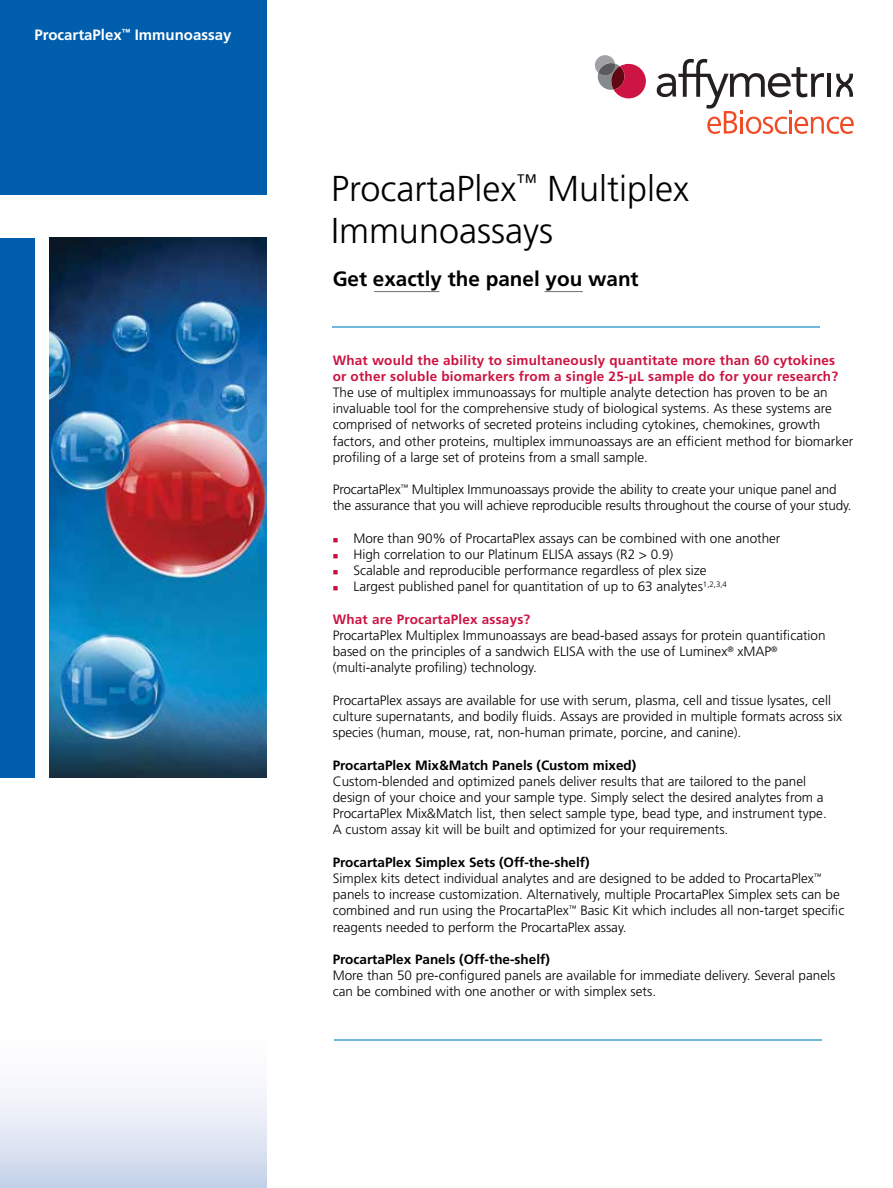
<style>
.page{position:relative;width:893px;height:1188px;background:#fff}
.page>*{position:absolute;margin:0;border:0;box-sizing:border-box;transform-origin:0 0}
.t1{font:300 36px/42px "Frutiger LT Std";color:#000}
.t2{font:700 20.7px "Frutiger LT Std";color:#000}
.t3{font:700 15px "Frutiger LT Std";color:#fff}
.t4{font:300 13.5px/16.2px "Frutiger LT Std";color:#000}
.t5{font:700 13.5px/16.2px "Frutiger LT Std";letter-spacing:.015em;color:#cc1442}
.t6{font:700 13.5px "Frutiger LT Std";color:#000}
.s1{color:#c21339}
.s2{font-weight:700}
</style>
<div class="page">
<div style="left:0;top:0;width:266px;height:195px;background:#005ead"></div>
<div style="left:1px;top:1006px;width:265px;height:182px;background:linear-gradient(to bottom,#fff,#ced9ec)"></div>
<div style="left:0;top:238px;width:35px;height:540px;background:#005ead"></div>
<img style="left:50px;top:238px;width:216px;height:540px">
<svg style="left:595px;top:55px;width:51px;height:43px"></svg>
<svg style="left:657px;top:59px;width:197px;height:75px"></svg>
<hr style="left:333px;top:326px;width:487px;height:2px;background:#6ebade">
<hr style="left:334px;top:1040px;width:488px;height:1px;background:#6ebade">
<hr style="left:374px;top:291px;width:65px;height:1px;background:#6d6e71">
<hr style="left:545px;top:291px;width:38px;height:1px;background:#6d6e71">
<p class="t3" style="left:35px;top:26px;width:198px">ProcartaPlex<sup>™</sup> Immunoassay</p>
<h1 class="t1" style="left:331px;top:168px;width:360px">ProcartaPlex<sup>™</sup> Multiplex<br>Immunoassays</h1>
<h2 class="t2" style="left:333px;top:266px;width:308px">Get exactly the panel you want</h2>
<p class="t5" style="left:333px;top:352px;width:507px">What would the ability to simultaneously quantitate more than 60 cytokines or other soluble biomarkers from a single 25-μL sample do for your research?</p>
<p class="t4" style="left:333px;top:385px;width:522px">The use of multiplex immunoassays for multiple analyte detection has proven to be an invaluable tool for the comprehensive study of biological systems. As these systems are comprised of networks of secreted proteins including cytokines, chemokines, growth factors, and other proteins, multiplex immunoassays are an efficient method for biomarker profiling of a large set of proteins from a small sample.</p>
<p class="t4" style="left:333px;top:482px;width:520px">ProcartaPlex<sup>™</sup> Multiplex Immunoassays provide the ability to create your unique panel and the assurance that you will achieve reproducible results throughout the course of your study.</p>
<p class="t4" style="left:333px;top:530px;width:449px"><span class="s1">■</span> More than 90% of ProcartaPlex assays can be combined with one another</p>
<p class="t4" style="left:333px;top:547px;width:342px"><span class="s1">■</span> High correlation to our Platinum ELISA assays (R2 &gt; 0.9)</p>
<p class="t4" style="left:333px;top:563px;width:375px"><span class="s1">■</span> Scalable and reproducible performance regardless of plex size</p>
<p class="t4" style="left:333px;top:579px;width:396px"><span class="s1">■</span> Largest published panel for quantitation of up to 63 analytes<sup>1,2,3,4</sup></p>
<p class="t5" style="left:333px;top:611px;width:199px">What are ProcartaPlex assays?</p>
<p class="t4" style="left:333px;top:628px;width:494px">ProcartaPlex Multiplex Immunoassays are bead-based assays for protein quantification based on the principles of a sandwich ELISA with the use of Luminex<sup>®</sup> xMAP<sup>® </sup>(multi-analyte profiling) technology.</p>
<p class="t4" style="left:333px;top:692px;width:511px">ProcartaPlex assays are available for use with serum, plasma, cell and tissue lysates, cell culture supernatants, and bodily fluids. Assays are provided in multiple formats across six species (human, mouse, rat, non-human primate, porcine, and canine).</p>
<p class="t6" style="left:333px;top:757px;width:305px">ProcartaPlex Mix&amp;Match Panels (Custom mixed)</p>
<p class="t4" style="left:333px;top:773px;width:496px">Custom-blended and optimized panels deliver results that are tailored to the panel design of your choice and your sample type. Simply select the desired analytes from a ProcartaPlex Mix&amp;Match list, then select sample type, bead type, and instrument type.<br>A custom assay kit will be built and optimized for your requirements.</p>
<p class="t4" style="left:333px;top:854px;width:513px"><span class="s2">ProcartaPlex Simplex Sets (Off-the-shelf)<br></span>Simplex kits detect individual analytes and are designed to be added to ProcartaPlex<sup>™ </sup>panels to increase customization. Alternatively, multiple ProcartaPlex Simplex sets can be combined and run using the ProcartaPlex<sup>™</sup> Basic Kit which includes all non-target specific reagents needed to perform the ProcartaPlex assay.</p>
<p class="t6" style="left:333px;top:951px;width:219px">ProcartaPlex Panels (Off-the-shelf)</p>
<p class="t4" style="left:333px;top:968px;width:504px">More than 50 pre-configured panels are available for immediate delivery. Several panels can be combined with one another or with simplex sets.</p>
</div>
